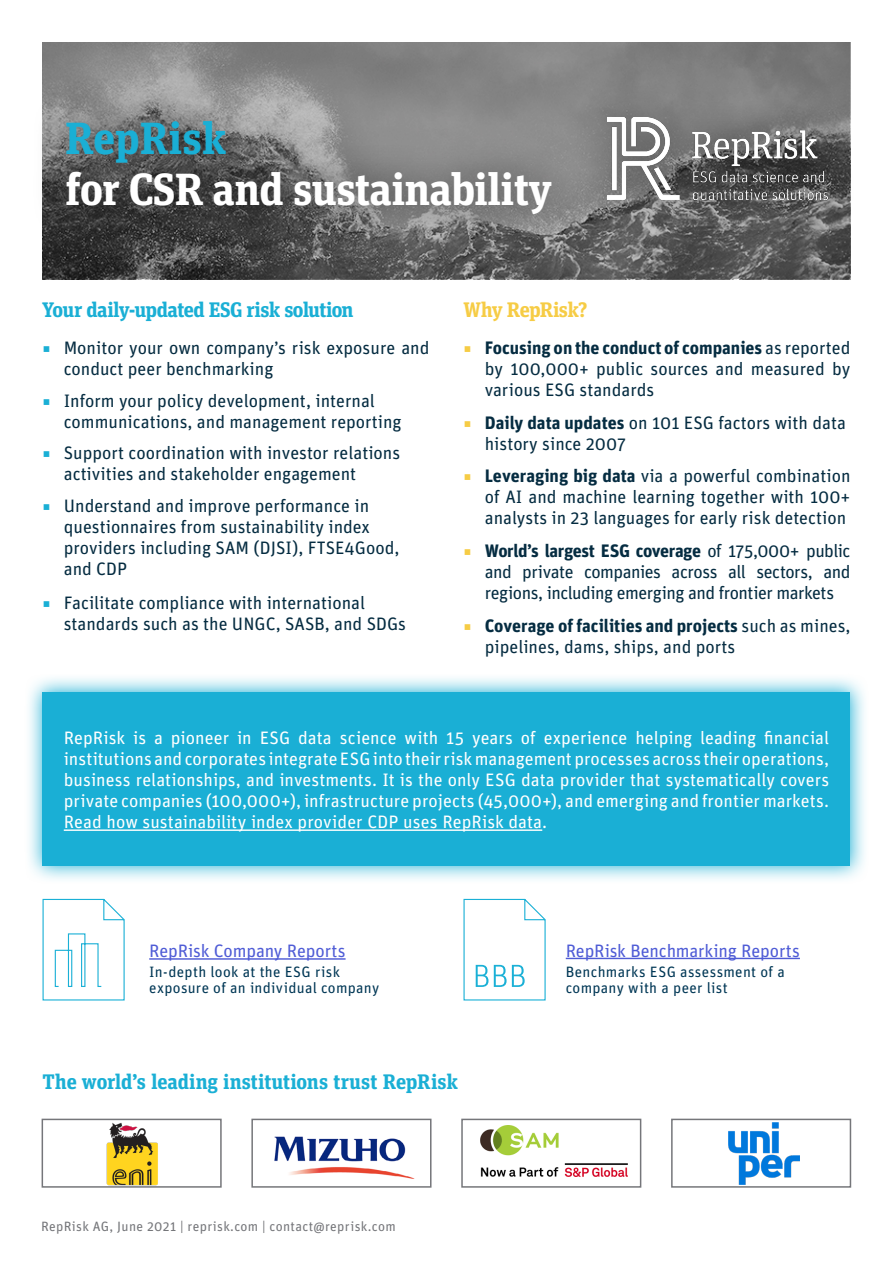
<style>
.page{position:relative;width:893px;height:1263px;background:#fff}
.page>*{position:absolute;margin:0;border:0;box-sizing:border-box;transform-origin:0 0}
.t1{font:700 45px "Unit Slab OT";letter-spacing:-.02em;color:#fff}
.t2{font:700 45px "Unit Slab OT";letter-spacing:-.005em;color:#1aafd5}
.t3{font:700 21px "Unit Slab OT";letter-spacing:-.015em;color:#1aafd5}
.t4{font:700 21px "Unit Slab OT";letter-spacing:-.03em;color:#f6cc45}
.t5{font:18px/21px "Unit OT";color:#052c41}
.t6{font:18px/21px "Unit OT";color:#fff;text-align:justify}
.t7{font:18px "Unit OT";letter-spacing:-.005em;color:#4f5cd6}
.t8{font:15px/16.5px "Unit OT";letter-spacing:.02em;color:#003755}
.t9{font:13.5px "Unit OT";letter-spacing:.025em;color:#75767a}
.s1{color:#1aafd5}
.s2{color:#f6cc45}
.s3{font-weight:700}
</style>
<div class="page">
<hr style="left:566px;top:958px;width:234px;height:1px;background:#4f5cd6">
<hr style="left:149px;top:958px;width:197px;height:2px;background:#4f5cd6">
<img style="left:106px;top:1122px;width:52px;height:63px">
<div style="left:42px;top:1119px;width:180px;height:69px;border:2px solid #75767a"></div>
<img style="left:274px;top:1136px;width:141px;height:43px">
<div style="left:251px;top:1119px;width:180px;height:69px;border:2px solid #75767a"></div>
<img style="left:480px;top:1125px;width:147px;height:51px">
<div style="left:461px;top:1119px;width:180px;height:69px;border:2px solid #75767a"></div>
<div style="left:671px;top:1119px;width:180px;height:69px;border:2px solid #75767a"></div>
<svg style="left:43px;top:43px;width:807px;height:236px;background:#6d6d6d"></svg>
<div style="left:31px;top:86px;width:555px;height:162px;background:#000;opacity:.6"></div>
<svg style="left:42px;top:898px;width:83px;height:103px"></svg>
<svg style="left:463px;top:898px;width:83px;height:103px"></svg>
<div style="left:573px;top:80px;width:287px;height:157px;background:#000;opacity:.6"></div>
<img style="left:607px;top:118px;width:221px;height:85px">
<img style="left:728px;top:1123px;width:71px;height:61px">
<svg style="left:29px;top:678px;width:836px;height:202px;background:#c8ebf4"></svg>
<div style="left:43px;top:692px;width:807px;height:174px;background:#1aafd5"></div>
<hr style="left:64px;top:829px;width:478px;height:2px;background:#fff">
<h1 class="t2" style="left:65px;top:109px;width:163px">RepRisk</h1>
<h1 class="t1" style="left:65px;top:160px;width:488px">for CSR and sustainability</h1>
<p class="t3" style="left:42px;top:296px;width:313px">Your daily-updated ESG risk solution</p>
<p class="t4" style="left:463px;top:296px;width:126px">Why RepRisk?</p>
<p class="t5" style="left:64px;top:337px;width:367px;text-indent:-21px"><span class="s1">◾</span> Monitor your own company’s risk exposure and conduct peer benchmarking</p>
<p class="t5" style="left:64px;top:390px;width:339px;text-indent:-21px"><span class="s1">◾</span> Inform your policy development, internal communications, and management reporting</p>
<p class="t5" style="left:64px;top:442px;width:338px;text-indent:-21px"><span class="s1">◾</span> Support coordination with investor relations activities and stakeholder engagement</p>
<p class="t5" style="left:64px;top:495px;width:337px;text-indent:-21px"><span class="s1">◾</span> Understand and improve performance in questionnaires from sustainability index providers including SAM (DJSI), FTSE4Good, and CDP</p>
<p class="t5" style="left:64px;top:592px;width:344px;text-indent:-21px"><span class="s1">◾</span> Facilitate compliance with international standards such as the UNGC, SASB, and SDGs</p>
<p class="t5" style="left:485px;top:337px;width:367px;text-align:justify;text-indent:-21px"><span class="s2">◾</span> <span class="s3">Focusing on the conduct of companies</span> as reported by 100,000+ public sources and measured by various ESG standards</p>
<p class="t5" style="left:485px;top:412px;width:363px;text-indent:-21px"><span class="s2">◾</span> <span class="s3">Daily data updates</span> on 101 ESG factors with data history since 2007</p>
<p class="t5" style="left:485px;top:465px;width:367px;text-align:justify;text-indent:-21px"><span class="s2">◾</span> <span class="s3">Leveraging big data</span> via a powerful combination of AI and machine learning together with 100+ analysts in 23 languages for early risk detection</p>
<p class="t5" style="left:485px;top:540px;width:367px;text-align:justify;text-indent:-21px"><span class="s2">◾</span> <span class="s3">World’s largest ESG coverage</span> of 175,000+ public and private companies across all sectors, and regions, including emerging and frontier markets</p>
<p class="t5" style="left:485px;top:615px;width:367px;text-indent:-21px"><span class="s2">◾</span> <span class="s3">Coverage of facilities and projects</span> such as mines, pipelines, dams, ships, and ports</p>
<p class="t6" style="left:64px;top:727px;width:767px">RepRisk is a pioneer in ESG data science with 15 years of experience helping leading financial institutions and corporates integrate ESG into their risk management processes across their operations, business relationships, and investments. It is the only ESG data provider that systematically covers private companies (100,000+), infrastructure projects (45,000+), and emerging and frontier markets.<br>Read how sustainability index provider CDP uses RepRisk data.</p>
<p class="t7" style="left:149px;top:939px;width:198px">RepRisk Company Reports</p>
<p class="t8" style="left:149px;top:963px;width:232px">In-depth look at the ESG risk exposure of an individual company</p>
<p class="t3" style="left:43px;top:1068px;width:417px">The world’s leading institutions trust RepRisk</p>
<p class="t9" style="left:41px;top:1218px;width:356px">RepRisk AG, June 2021 | reprisk.com | contact@reprisk.com</p>
<p class="t7" style="left:566px;top:939px;width:236px">RepRisk Benchmarking Reports</p>
<p class="t8" style="left:566px;top:963px;width:221px">Benchmarks ESG assessment of a company with a peer list</p>
</div>
